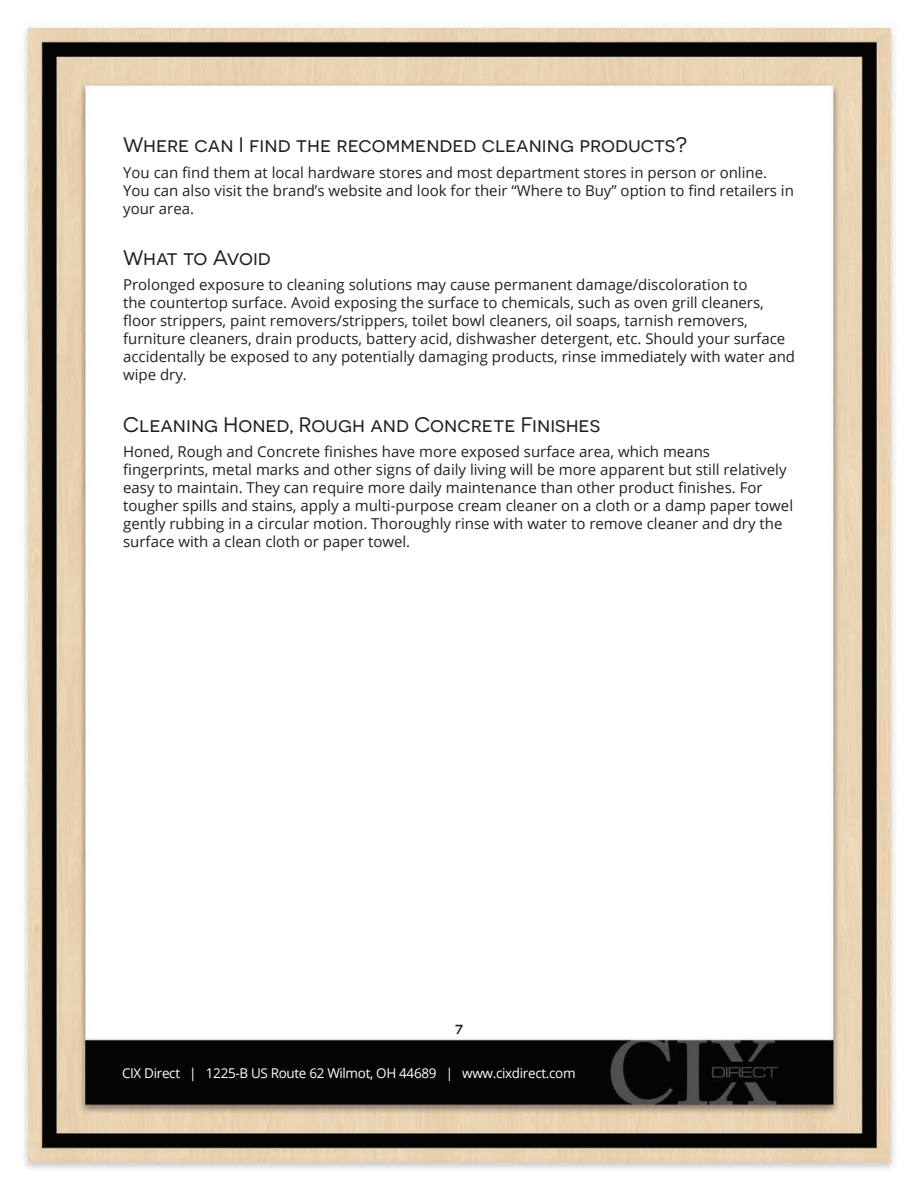
<style>
.page{position:relative;width:918px;height:1188px;background:#fff}
.page>*{position:absolute;margin:0;border:0;box-sizing:border-box;transform-origin:0 0}
.t1{font:21px "Novecentosanswide";color:#231f20}
.t2{font:21px "Novecentosanswide";letter-spacing:-.02em;color:#231f20}
.t3{font:500 16.5px "Novecentosanswide";color:#231f20}
.t4{font:15px/18px "Open Sans";color:#231f20}
.t5{font:13.5px "Open Sans";letter-spacing:-.025em;color:#fff}
</style>
<div class="page">
<img style="left:23px;top:23px;width:872px;height:1146px">
<h1 class="t1" style="left:123px;top:133px;width:566px">Where can I find the recommended cleaning products?</h1>
<p class="t4" style="left:123px;top:163px;width:672px">You can find them at local hardware stores and most department stores in person or online.<br>You can also visit the brand’s website and look for their “Where to Buy” option to find retailers in your area.</p>
<h1 class="t2" style="left:123px;top:245px;width:149px">What to Avoid</h1>
<p class="t4" style="left:123px;top:276px;width:674px">Prolonged exposure to cleaning solutions may cause permanent damage/discoloration to<br>the countertop surface. Avoid exposing the surface to chemicals, such as oven grill cleaners, floor strippers, paint removers/strippers, toilet bowl cleaners, oil soaps, tarnish removers, furniture cleaners, drain products, battery acid, dishwasher detergent, etc. Should your surface accidentally be exposed to any potentially damaging products, rinse immediately with water and wipe dry.</p>
<h1 class="t1" style="left:123px;top:412px;width:479px">Cleaning Honed, Rough and Concrete Finishes</h1>
<p class="t4" style="left:123px;top:442px;width:672px">Honed, Rough and Concrete finishes have more exposed surface area, which means fingerprints, metal marks and other signs of daily living will be more apparent but still relatively easy to maintain. They can require more daily maintenance than other product finishes. For tougher spills and stains, apply a multi-purpose cream cleaner on a cloth or a damp paper towel gently rubbing in a circular motion. Thoroughly rinse with water to remove cleaner and dry the surface with a clean cloth or paper towel.</p>
<p class="t3" style="left:455px;top:1018px;width:9px">7</p>
<p class="t5" style="left:122px;top:1064px;width:455px">CIX Direct | 1225-B US Route 62 Wilmot, OH 44689 | www.cixdirect.com</p>
</div>
